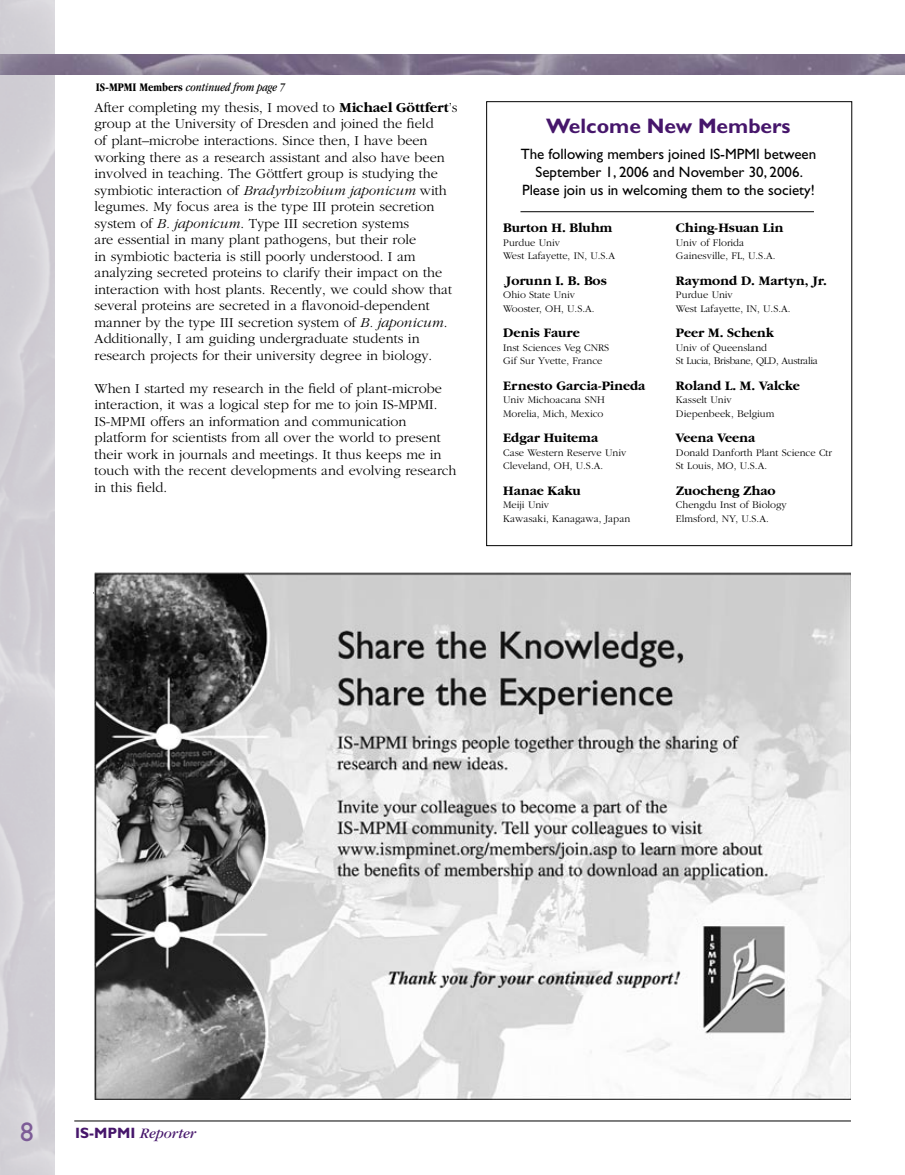
<style>
.page{position:relative;width:905px;height:1175px;background:#fff}
.page>*{position:absolute;margin:0;border:0;box-sizing:border-box;transform-origin:0 0}
.t1{font:700 21px "Gill Sans";color:#46166b}
.t2{font:15px/18px "Gill Sans";color:#000;text-align:center}
.t3{font:italic 15px "Garamond";color:#46166b}
.t4{font:300 14.25px/16.5px "Garamond";color:#000}
.t5{font:700 13.5px "Garamond";color:#000}
.t6{font:italic condensed 12px "Garamond";color:#000}
.t7{font:300 10.5px/13.5px "Garamond";color:#000}
.t8{font:300 10.5px/13.5px "Garamond";letter-spacing:-.03em;color:#000}
.s1{font-weight:700;font-style:normal}
.s2{font-weight:700}
.s3{font-style:italic}
.s4{font-weight:300;font-size:10.5px}
.s5{font-family:"Gill Sans";font-weight:700;font-style:normal}
</style>
<div class="page">
<hr style="left:74px;top:1120px;width:776px;height:1px;background:#000">
<img style="left:0;top:54px;width:904px;height:20px">
<hr style="left:520px;top:211px;width:294px;height:1px;background:#000">
<hr style="left:93px;top:592px;width:757px;height:1px;background:#000">
<img style="left:94px;top:572px;width:756px;height:527px">
<svg style="left:21px;top:1122px;width:12px;height:19px"></svg>
<p class="t6" style="left:96px;top:81px;width:191px"><span class="s1">IS-MPMI Members</span> continued from page 7</p>
<p class="t4" style="left:94px;top:99px;width:364px">After completing my thesis, I moved to <span class="s2">Michael Göttfert</span>’s group at the University of Dresden and joined the field<br>of plant–microbe interactions. Since then, I have been working there as a research assistant and also have been involved in teaching. The Göttfert group is studying the symbiotic interaction of <span class="s3">Bradyrhizobium japonicum</span> with legumes. My focus area is the type III protein secretion system of <span class="s3">B. japonicum</span>. Type III secretion systems<br>are essential in many plant pathogens, but their role<br>in symbiotic bacteria is still poorly understood. I am analyzing secreted proteins to clarify their impact on the interaction with host plants. Recently, we could show that several proteins are secreted in a flavonoid-dependent manner by the type III secretion system of <span class="s3">B. japonicum</span>.<br>Additionally, I am guiding undergraduate students in research projects for their university degree in biology.</p>
<p class="t4" style="left:94px;top:380px;width:363px">When I started my research in the field of plant-microbe interaction, it was a logical step for me to join IS-MPMI.<br>IS-MPMI offers an information and communication platform for scientists from all over the world to present their work in journals and meetings. It thus keeps me in touch with the recent developments and evolving research in this field.</p>
<h1 class="t1" style="left:546px;top:114px;width:246px">Welcome New Members</h1>
<p class="t2" style="left:520px;top:145px;width:297px">The following members joined IS-MPMI between<br>September 1, 2006 and November 30, 2006.<br>Please join us in welcoming them to the society!</p>
<p class="t5" style="left:503px;top:221px;width:111px">Burton H. Bluhm</p>
<p class="t7" style="left:503px;top:236px;width:113px">Purdue Univ<br>West Lafayette, IN, U.S.A</p>
<p class="t5" style="left:503px;top:273px;width:105px"><span class="s4">.</span>Jorunn I. B. Bos</p>
<p class="t7" style="left:503px;top:288px;width:93px">Ohio State Univ<br>Wooster, OH, U.S.A.</p>
<p class="t5" style="left:503px;top:326px;width:78px">Denis Faure</p>
<p class="t7" style="left:503px;top:341px;width:107px">Inst Sciences Veg CNRS<br>Gif Sur Yvette, France</p>
<p class="t5" style="left:503px;top:378px;width:143px">Ernesto Garcia-Pineda</p>
<p class="t7" style="left:503px;top:393px;width:103px">Univ Michoacana SNH<br>Morelia, Mich, Mexico</p>
<p class="t5" style="left:503px;top:431px;width:96px">Edgar Huitema</p>
<p class="t7" style="left:503px;top:446px;width:125px">Case Western Reserve Univ<br>Cleveland, OH, U.S.A.</p>
<p class="t5" style="left:503px;top:483px;width:79px">Hanae Kaku</p>
<p class="t7" style="left:503px;top:498px;width:129px">Meiji Univ<br>Kawasaki, Kanagawa, Japan</p>
<p class="t5" style="left:676px;top:221px;width:109px">Ching-Hsuan Lin</p>
<p class="t7" style="left:676px;top:236px;width:101px">Univ of Florida<br>Gainesville, FL, U.S.A.</p>
<p class="t5" style="left:676px;top:273px;width:152px">Raymond D. Martyn, Jr.</p>
<p class="t7" style="left:676px;top:288px;width:116px">Purdue Univ<br>West Lafayette, IN, U.S.A.</p>
<p class="t5" style="left:676px;top:326px;width:100px">Peer M. Schenk</p>
<p class="t8" style="left:676px;top:341px;width:143px">Univ of Queensland<br>St Lucia, Brisbane, QLD, Australia</p>
<p class="t5" style="left:676px;top:378px;width:125px">Roland L. M. Valcke</p>
<p class="t7" style="left:676px;top:393px;width:100px">Kasselt Univ<br>Diepenbeek, Belgium</p>
<p class="t5" style="left:676px;top:431px;width:81px">Veena Veena</p>
<p class="t7" style="left:676px;top:446px;width:158px">Donald Danforth Plant Science Ctr<br>St Louis, MO, U.S.A.</p>
<p class="t5" style="left:676px;top:483px;width:101px">Zuocheng Zhao</p>
<p class="t7" style="left:676px;top:498px;width:112px">Chengdu Inst of Biology<br>Elmsford, NY, U.S.A.</p>
<p class="t3" style="left:75px;top:1125px;width:123px"><span class="s5">IS-MPMI</span> Reporter</p>
</div>
